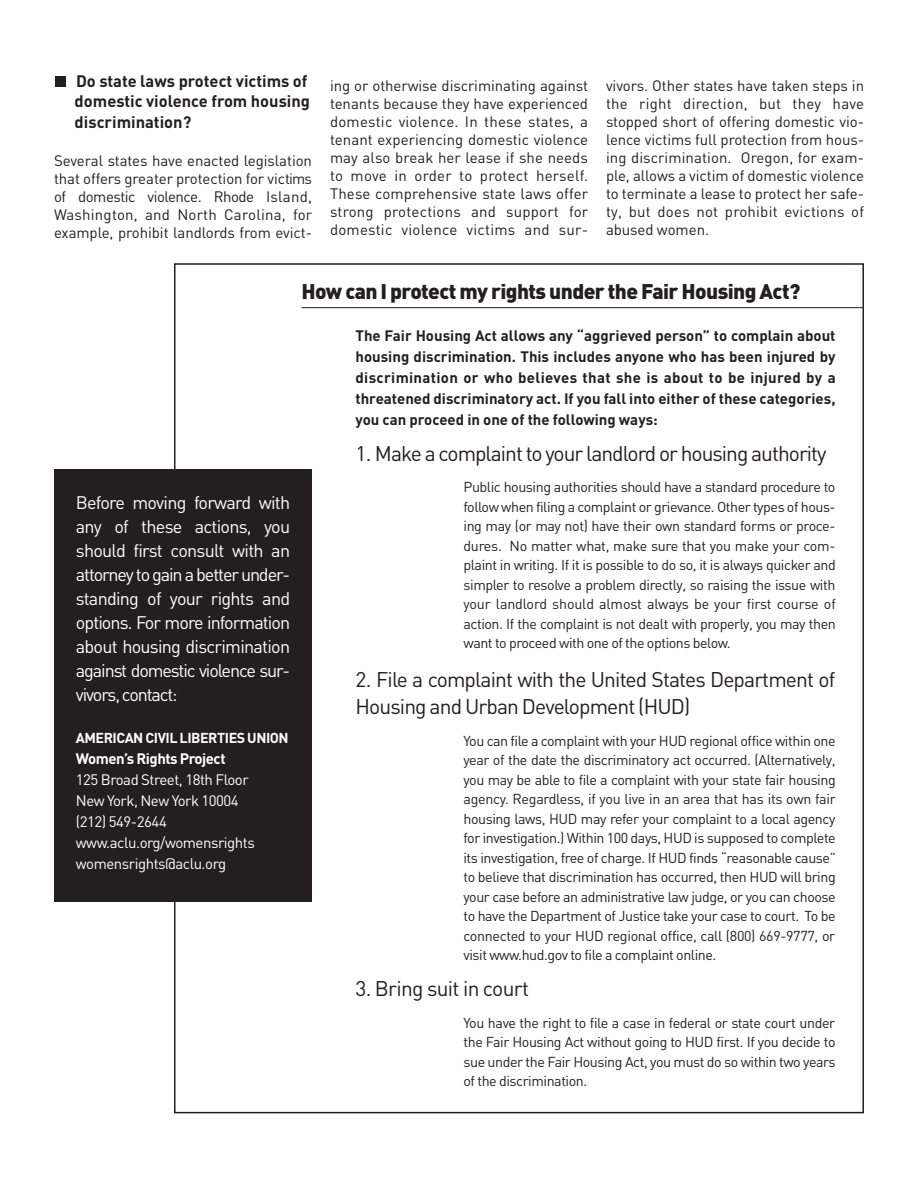
<style>
.page{position:relative;width:918px;height:1188px;background:#fff}
.page>*{position:absolute;margin:0;border:0;box-sizing:border-box;transform-origin:0 0}
.t1{font:21px/27px "DIN";letter-spacing:-.04em;color:#231f20}
.t2{font:900 21px "DIN";letter-spacing:-.03em;color:#231f20}
.t3{font:18px/24px "DIN";letter-spacing:-.06em;color:#fff;text-align:justify}
.t4{font:700 16.5px/20.1px "DIN";color:#231f20}
.t5{font:15px/18px "DIN";letter-spacing:.015em;color:#231f20;text-align:justify}
.t6{font:700 15px/21px "DIN";color:#231f20;text-align:justify}
.t7{font:15px/21px "DIN";letter-spacing:-.03em;color:#fff}
.t8{font:700 15px "DIN";letter-spacing:-.035em;color:#fff}
.t9{font:14.25px/19.5px "DIN";letter-spacing:-.03em;color:#231f20;text-align:justify}
.t10{font:700 14.25px "DIN";letter-spacing:-.035em;color:#fff}
</style>
<div class="page">
<div style="left:54px;top:469px;width:258px;height:433px;background:#231f20"></div>
<hr style="left:302px;top:307px;width:562px;height:1px;background:#231f20">
<div style="left:56px;top:77px;width:10px;height:10px;background:#231f20"></div>
<p class="t4" style="left:75px;top:71px;width:237px">Do state laws protect victims of domestic violence from housing discrimination?</p>
<p class="t5" style="left:54px;top:151px;width:260px">Several states have enacted legislation that offers greater protection for victims of domestic violence. Rhode Island, Washington, and North Carolina, for example, prohibit landlords from evict-</p>
<p class="t5" style="left:330px;top:76px;width:260px">ing or otherwise discriminating against tenants because they have experienced domestic violence. In these states, a tenant experiencing domestic violence may also break her lease if she needs to move in order to protect herself.<br>These comprehensive state laws offer strong protections and support for domestic violence victims and sur-</p>
<p class="t5" style="left:606px;top:76px;width:260px">vivors. Other states have taken steps in the right direction, but they have stopped short of offering domestic vio&shy;lence victims full protection from hous&shy;ing discrimination. Oregon, for exam&shy;ple, allows a victim of domestic violence to terminate a lease to protect her safe&shy;ty, but does not prohibit evictions of abused women.</p>
<p class="t3" style="left:76px;top:490px;width:216px">Before moving forward with any of these actions, you should first consult with an attorney to gain a better under&shy;standing of your rights and options. For more information about housing discrimination against domestic violence sur&shy;vivors, contact:</p>
<p class="t10" style="left:76px;top:730px;width:214px">AMERICAN CIVIL LIBERTIES UNION</p>
<p class="t8" style="left:76px;top:750px;width:151px">Women’s Rights Project</p>
<p class="t7" style="left:76px;top:769px;width:180px">125 Broad Street, 18th Floor<br>New York, New York 10004 (212) 549-2644 www.aclu.org/womensrights womensrights@aclu.org</p>
<h1 class="t2" style="left:302px;top:279px;width:500px">How can I protect my rights under the Fair Housing Act?</h1>
<p class="t6" style="left:356px;top:324px;width:482px">The Fair Housing Act allows any “aggrieved person” to complain about housing discrimination. This includes anyone who has been injured by discrimination or who believes that she is about to be injured by a threatened discriminatory act. If you fall into either of these categories, you can proceed in one of the following ways:</p>
<h1 class="t1" style="left:356px;top:439px;width:473px">1. Make a complaint to your landlord or housing authority</h1>
<p class="t9" style="left:463px;top:477px;width:374px">Public housing authorities should have a standard procedure to follow when filing a complaint or grievance. Other types of hous&shy;ing may (or may not) have their own standard forms or proce&shy;dures. No matter what, make sure that you make your com&shy;plaint in writing. If it is possible to do so, it is always quicker and simpler to resolve a problem directly, so raising the issue with your landlord should almost always be your first course of action. If the complaint is not dealt with properly, you may then want to proceed with one of the options below.</p>
<h1 class="t1" style="left:356px;top:666px;width:481px">2. File a complaint with the United States Department of<br>Housing and Urban Development (HUD)</h1>
<p class="t9" style="left:463px;top:730px;width:374px">You can file a complaint with your HUD regional office within one year of the date the discriminatory act occurred. (Alternatively, you may be able to file a complaint with your state fair housing agency. Regardless, if you live in an area that has its own fair housing laws, HUD may refer your complaint to a local agency for investigation.) Within 100 days, HUD is supposed to complete its investigation, free of charge. If HUD finds “reasonable cause” to believe that discrimination has occurred, then HUD will bring your case before an administrative law judge, or you can choose to have the Department of Justice take your case to court. To be connected to your HUD regional office, call (800) 669-9777, or visit www.hud.gov to file a complaint online.</p>
<h1 class="t1" style="left:356px;top:975px;width:175px">3. Bring suit in court</h1>
<p class="t9" style="left:464px;top:1012px;width:374px">You have the right to file a case in federal or state court under the Fair Housing Act without going to HUD first. If you decide to sue under the Fair Housing Act, you must do so within two years of the discrimination.</p>
</div>
